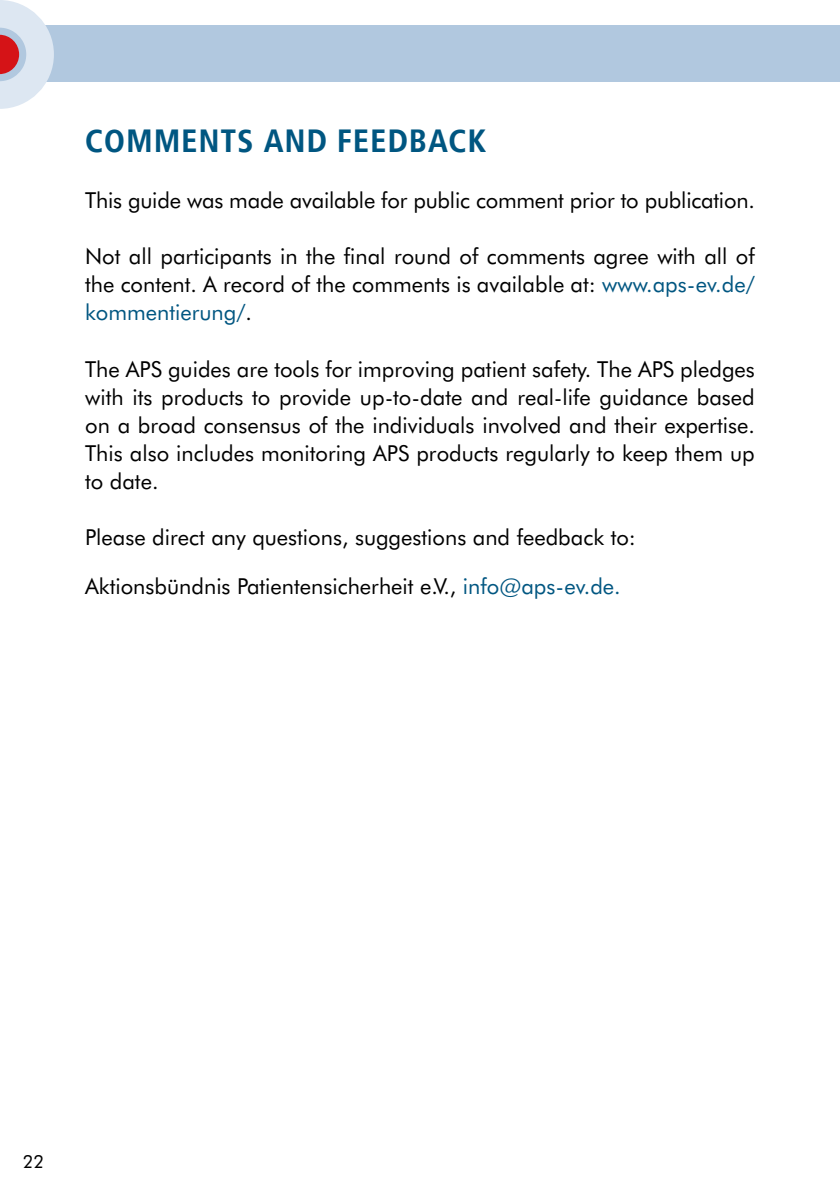
<style>
.page{position:relative;width:840px;height:1191px;background:#fff}
.page>*{position:absolute;margin:0;border:0;box-sizing:border-box;transform-origin:0 0}
.t1{font:700 32px "Transit Offc";letter-spacing:.02em;color:#005681}
.t2{font:22px/28px "Futura BT";color:#000;text-align:justify}
.t3{font:18px "Futura BT";color:#000}
.s1{color:#005681}
</style>
<div class="page">
<div style="left:0;top:26px;width:839px;height:56px;background:#b1c8df"></div>
<svg style="left:0;top:0;width:68px;height:109px"></svg>
<h1 class="t1" style="left:85px;top:120px;width:403px">COMMENTS AND FEEDBACK</h1>
<p class="t2" style="left:85px;top:186px;width:671px">This guide was made available for public comment prior to publication.</p>
<p class="t2" style="left:85px;top:242px;width:670px">Not all participants in the final round of comments agree with all of the content. A record of the comments is available at: <span class="s1">www.aps-ev.de/ kommentierung/</span>.</p>
<p class="t2" style="left:85px;top:354px;width:671px">The APS guides are tools for improving patient safety. The APS pledges with its products to provide up-to-date and real-life guidance based on a broad consensus of the individuals involved and their expertise.<br>This also includes monitoring APS products regularly to keep them up to date.</p>
<p class="t2" style="left:85px;top:523px;width:552px">Please direct any questions, suggestions and feedback to:</p>
<p class="t2" style="left:85px;top:572px;width:537px">Aktionsbündnis Patientensicherheit e.V., <span class="s1">info@aps-ev.de.</span></p>
<p class="t3" style="left:23px;top:1150px;width:23px">22</p>
</div>
